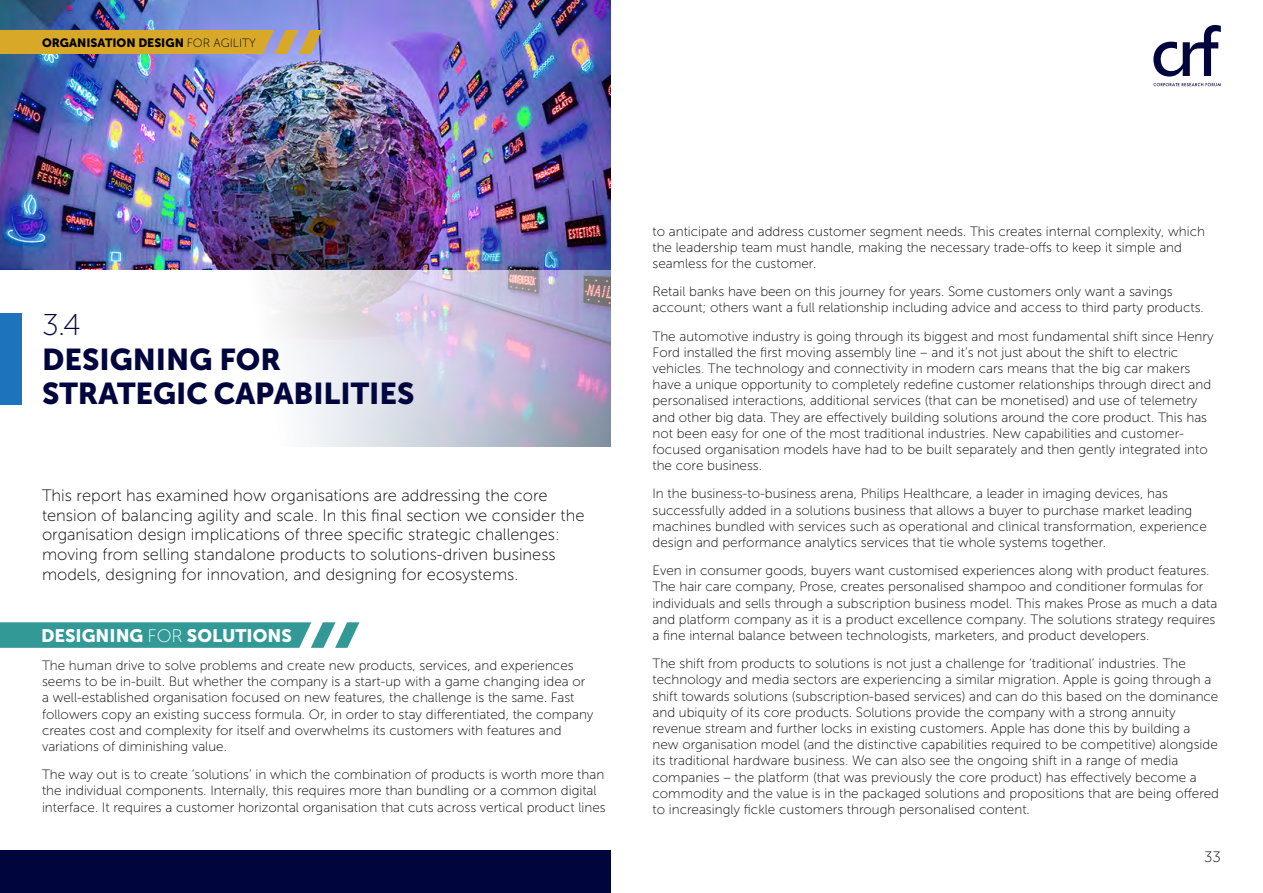
<style>
.page{position:relative;width:1263px;height:893px;background:#fff}
.page>*{position:absolute;margin:0;border:0;box-sizing:border-box;transform-origin:0 0}
.t1{font:30px/34.5px "Museo Sans 900";color:#00053e}
.t2{font:30px "Museo Sans 100";color:#00053e}
.t3{font:18px "Museo Sans 900";color:#fff}
.t4{font:16.5px/19.8px "Museo Sans 100";color:#000}
.t5{font:15px "Museo Sans 100";color:#000}
.t6{font:13.5px/16.2px "Museo Sans 100";color:#000}
.t7{font:12px "Museo Sans 900";color:#000}
.s1{font-family:"Museo Sans 100"}
</style>
<div class="page">
<div style="left:0;top:851px;width:610px;height:42px;background:#00053e"></div>
<svg style="left:1153px;top:25px;width:68px;height:52px"></svg>
<svg style="left:1153px;top:83px;width:68px;height:3px"></svg>
<img style="left:0;top:0;width:610px;height:271px">
<svg style="left:0;top:271px;width:611px;height:176px"></svg>
<div style="left:0;top:313px;width:21px;height:91px;background:#1c75bc"></div>
<svg style="left:0;top:622px;width:359px;height:26px;background:#45a2a0"></svg>
<svg style="left:0;top:30px;width:322px;height:24px;background:#d1a738"></svg>
<p class="t7" style="left:42px;top:35px;width:215px">ORGANISATION DESIGN <span class="s1">FOR AGILITY</span></p>
<h1 class="t2" style="left:42px;top:309px;width:40px">3.4</h1>
<h1 class="t1" style="left:42px;top:342px;width:374px">DESIGNING FOR<br>STRATEGIC CAPABILITIES</h1>
<p class="t4" style="left:42px;top:485px;width:544px">This report has examined how organisations are addressing the core tension of balancing agility and scale. In this final section we consider the organisation design implications of three specific strategic challenges: moving from selling standalone products to solutions-driven business models, designing for innovation, and designing for ecosystems.</p>
<h2 class="t3" style="left:41px;top:625px;width:252px">DESIGNING <span class="s1">FOR</span> SOLUTIONS</h2>
<p class="t6" style="left:42px;top:657px;width:553px">The human drive to solve problems and create new products, services, and experiences seems to be in-built. But whether the company is a start-up with a game changing idea or a well-established organisation focused on new features, the challenge is the same. Fast followers copy an existing success formula. Or, in order to stay differentiated, the company creates cost and complexity for itself and overwhelms its customers with features and variations of diminishing value.</p>
<p class="t6" style="left:42px;top:767px;width:565px">The way out is to create ‘solutions’ in which the combination of products is worth more than the individual components. Internally, this requires more than bundling or a common digital interface. It requires a customer horizontal organisation that cuts across vertical product lines</p>
<p class="t6" style="left:652px;top:223px;width:554px">to anticipate and address customer segment needs. This creates internal complexity, which the leadership team must handle, making the necessary trade-offs to keep it simple and seamless for the customer.</p>
<p class="t6" style="left:652px;top:284px;width:553px">Retail banks have been on this journey for years. Some customers only want a savings account; others want a full relationship including advice and access to third party products.</p>
<p class="t6" style="left:652px;top:328px;width:563px">The automotive industry is going through its biggest and most fundamental shift since Henry Ford installed the first moving assembly line – and it’s not just about the shift to electric vehicles. The technology and connectivity in modern cars means that the big car makers have a unique opportunity to completely redefine customer relationships through direct and personalised interactions, additional services (that can be monetised) and use of telemetry and other big data. They are effectively building solutions around the core product. This has not been easy for one of the most traditional industries. New capabilities and customer&shy;focused organisation models have had to be built separately and then gently integrated into the core business.</p>
<p class="t6" style="left:652px;top:486px;width:556px">In the business-to-business arena, Philips Healthcare, a leader in imaging devices, has successfully added in a solutions business that allows a buyer to purchase market leading machines bundled with services such as operational and clinical transformation, experience design and performance analytics services that tie whole systems together.</p>
<p class="t6" style="left:652px;top:563px;width:566px">Even in consumer goods, buyers want customised experiences along with product features.<br>The hair care company, Prose, creates personalised shampoo and conditioner formulas for individuals and sells through a subscription business model. This makes Prose as much a data and platform company as it is a product excellence company. The solutions strategy requires a fine internal balance between technologists, marketers, and product developers.</p>
<p class="t6" style="left:652px;top:656px;width:568px">The shift from products to solutions is not just a challenge for ‘traditional’ industries. The technology and media sectors are experiencing a similar migration. Apple is going through a shift towards solutions (subscription-based services) and can do this based on the dominance and ubiquity of its core products. Solutions provide the company with a strong annuity revenue stream and further locks in existing customers. Apple has done this by building a new organisation model (and the distinctive capabilities required to be competitive) alongside its traditional hardware business. We can also see the ongoing shift in a range of media companies – the platform (that was previously the core product) has effectively become a commodity and the value is in the packaged solutions and propositions that are being offered to increasingly fickle customers through personalised content.</p>
<p class="t5" style="left:1204px;top:849px;width:18px">33</p>
</div>
